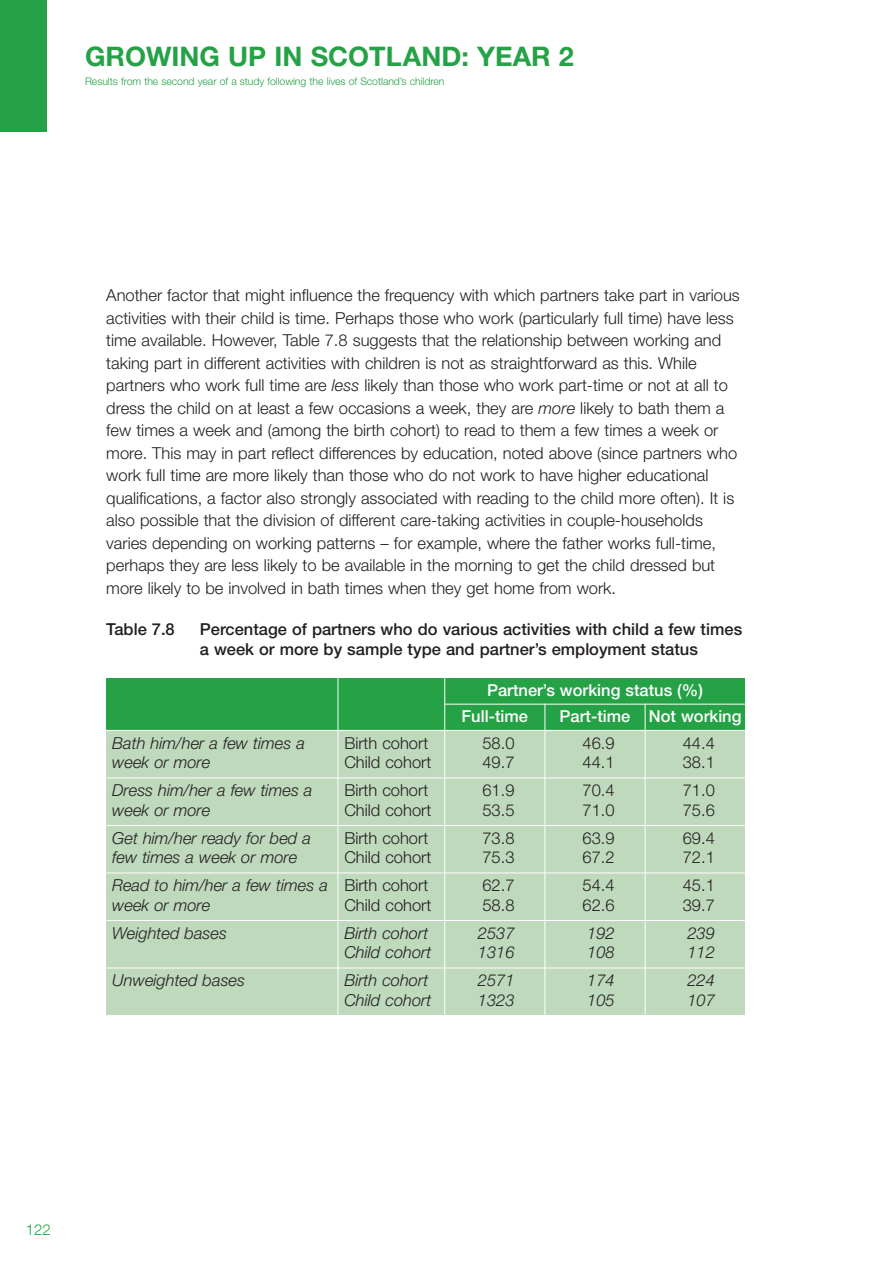
<style>
.page{position:relative;width:893px;height:1263px;background:#fff}
.page>*{position:absolute;margin:0;border:0;box-sizing:border-box;transform-origin:0 0}
.t1{font:700 27px "Helvetica Neue";color:#25a146}
.t2{font:300 16.5px/19.5px "Helvetica Neue";color:#231f20}
.t3{font:italic 300 16.5px/19.5px "Helvetica Neue";color:#231f20}
.t4{font:500 16.5px/20.2px "Helvetica Neue";color:#231f20}
.t5{font:500 16.5px/26.2px "Helvetica Neue";color:#fff}
.t6{font:300 15px "Helvetica Neue";color:#25a146}
.t7{font:300 10.5px "Helvetica Neue";letter-spacing:-.005em;color:#25a146}
.s1{font-style:italic}
</style>
<div class="page">
<div style="left:0;top:0;width:47px;height:132px;background:#25a146"></div>
<div style="left:106px;top:678px;width:339px;height:52px;background:#25a146"></div>
<div style="left:445px;top:678px;width:300px;height:26px;background:#25a146"></div>
<div style="left:445px;top:704px;width:100px;height:26px;background:#25a146"></div>
<div style="left:545px;top:704px;width:100px;height:26px;background:#25a146"></div>
<div style="left:645px;top:704px;width:100px;height:26px;background:#25a146"></div>
<div style="left:106px;top:730px;width:232px;height:48px;background:#bed9bb"></div>
<div style="left:338px;top:730px;width:107px;height:48px;background:#bed9bb"></div>
<div style="left:445px;top:730px;width:100px;height:48px;background:#bed9bb"></div>
<div style="left:545px;top:730px;width:100px;height:48px;background:#bed9bb"></div>
<div style="left:645px;top:730px;width:100px;height:48px;background:#bed9bb"></div>
<div style="left:106px;top:778px;width:232px;height:47px;background:#bed9bb"></div>
<div style="left:338px;top:778px;width:107px;height:47px;background:#bed9bb"></div>
<div style="left:445px;top:778px;width:100px;height:47px;background:#bed9bb"></div>
<div style="left:545px;top:778px;width:100px;height:47px;background:#bed9bb"></div>
<div style="left:645px;top:778px;width:100px;height:47px;background:#bed9bb"></div>
<div style="left:106px;top:825px;width:232px;height:48px;background:#bed9bb"></div>
<div style="left:338px;top:825px;width:107px;height:48px;background:#bed9bb"></div>
<div style="left:445px;top:825px;width:100px;height:48px;background:#bed9bb"></div>
<div style="left:545px;top:825px;width:100px;height:48px;background:#bed9bb"></div>
<div style="left:645px;top:825px;width:100px;height:48px;background:#bed9bb"></div>
<div style="left:106px;top:873px;width:232px;height:47px;background:#bed9bb"></div>
<div style="left:338px;top:873px;width:107px;height:47px;background:#bed9bb"></div>
<div style="left:445px;top:873px;width:100px;height:47px;background:#bed9bb"></div>
<div style="left:545px;top:873px;width:100px;height:47px;background:#bed9bb"></div>
<div style="left:645px;top:873px;width:100px;height:47px;background:#bed9bb"></div>
<div style="left:106px;top:920px;width:232px;height:48px;background:#bed9bb"></div>
<div style="left:338px;top:920px;width:107px;height:48px;background:#bed9bb"></div>
<div style="left:445px;top:920px;width:100px;height:48px;background:#bed9bb"></div>
<div style="left:545px;top:920px;width:100px;height:48px;background:#bed9bb"></div>
<div style="left:645px;top:920px;width:100px;height:48px;background:#bed9bb"></div>
<div style="left:106px;top:968px;width:232px;height:48px;background:#bed9bb"></div>
<div style="left:338px;top:968px;width:107px;height:48px;background:#bed9bb"></div>
<div style="left:445px;top:968px;width:100px;height:48px;background:#bed9bb"></div>
<div style="left:545px;top:968px;width:100px;height:48px;background:#bed9bb"></div>
<div style="left:645px;top:968px;width:100px;height:48px;background:#bed9bb"></div>
<hr style="left:338px;top:678px;width:1px;height:338px;background:#fff">
<hr style="left:444px;top:678px;width:1px;height:338px;background:#fff">
<hr style="left:544px;top:704px;width:1px;height:312px;background:#fff">
<hr style="left:645px;top:704px;width:1px;height:312px;background:#fff">
<hr style="left:444px;top:704px;width:301px;height:1px;background:#fff">
<hr style="left:106px;top:730px;width:639px;height:1px;background:#fff">
<hr style="left:106px;top:778px;width:639px;height:1px;background:#fff">
<hr style="left:106px;top:825px;width:639px;height:1px;background:#fff">
<hr style="left:106px;top:873px;width:639px;height:1px;background:#fff">
<hr style="left:106px;top:920px;width:639px;height:1px;background:#fff">
<hr style="left:106px;top:968px;width:639px;height:1px;background:#fff">
<hr style="left:106px;top:1015px;width:639px;height:1px;background:#fff">
<h1 class="t1" style="left:85px;top:47px;width:490px">GROWING UP IN SCOTLAND: YEAR 2</h1>
<p class="t7" style="left:85px;top:78px;width:361px">Results from the second year of a study following the lives of Scotland’s children</p>
<p class="t2" style="left:106px;top:285px;width:635px;line-height:22.5px">Another factor that might influence the frequency with which partners take part in various activities with their child is time. Perhaps those who work (particularly full time) have less time available. However, Table 7.8 suggests that the relationship between working and taking part in different activities with children is not as straightforward as this. While partners who work full time are <span class="s1">less</span> likely than those who work part-time or not at all to dress the child on at least a few occasions a week, they are <span class="s1">more</span> likely to bath them a few times a week and (among the birth cohort) to read to them a few times a week or more. This may in part reflect differences by education, noted above (since partners who work full time are more likely than those who do not work to have higher educational qualifications, a factor also strongly associated with reading to the child more often). It is also possible that the division of different care-taking activities in couple-households varies depending on working patterns – for example, where the father works full-time, perhaps they are less likely to be available in the morning to get the child dressed but more likely to be involved in bath times when they get home from work.</p>
<p class="t4" style="left:106px;top:621px;width:70px">Table 7.8</p>
<p class="t4" style="left:200px;top:621px;width:544px">Percentage of partners who do various activities with child a few times a week or more by sample type and partner’s employment status</p>
<p class="t5" style="left:461px;top:679px;width:243px;text-indent:26px">Partner’s working status (%)<br>Full-time</p>
<p class="t5" style="left:559px;top:705px;width:183px">Part-time Not working</p>
<p class="t3" style="left:112px;top:734px;width:194px">Bath him/her a few times a week or more</p>
<p class="t2" style="left:344px;top:734px;width:88px">Birth cohort<br>Child cohort</p>
<p class="t2" style="left:482px;top:734px;width:34px">58.0<br>49.7</p>
<p class="t2" style="left:583px;top:734px;width:34px">46.9<br>44.1</p>
<p class="t2" style="left:683px;top:734px;width:34px">44.4<br>38.1</p>
<p class="t3" style="left:112px;top:782px;width:202px">Dress him/her a few times a week or more</p>
<p class="t2" style="left:344px;top:782px;width:88px">Birth cohort<br>Child cohort</p>
<p class="t2" style="left:482px;top:782px;width:34px">61.9<br>53.5</p>
<p class="t2" style="left:583px;top:782px;width:34px">70.4<br>71.0</p>
<p class="t2" style="left:683px;top:782px;width:34px">71.0<br>75.6</p>
<p class="t3" style="left:112px;top:830px;width:200px">Get him/her ready for bed a few times a week or more</p>
<p class="t2" style="left:344px;top:830px;width:88px">Birth cohort<br>Child cohort</p>
<p class="t2" style="left:482px;top:830px;width:34px">73.8<br>75.3</p>
<p class="t2" style="left:583px;top:830px;width:34px">63.9<br>67.2</p>
<p class="t2" style="left:683px;top:830px;width:34px">69.4<br>72.1</p>
<p class="t3" style="left:112px;top:877px;width:217px">Read to him/her a few times a week or more</p>
<p class="t2" style="left:344px;top:877px;width:88px">Birth cohort<br>Child cohort</p>
<p class="t2" style="left:482px;top:877px;width:34px">62.7<br>58.8</p>
<p class="t2" style="left:583px;top:877px;width:34px">54.4<br>62.6</p>
<p class="t2" style="left:683px;top:877px;width:34px">45.1<br>39.7</p>
<p class="t3" style="left:112px;top:925px;width:116px">Weighted bases</p>
<p class="t3" style="left:344px;top:925px;width:88px">Birth cohort<br>Child cohort</p>
<p class="t3" style="left:478px;top:925px;width:38px">2537<br>1316</p>
<p class="t3" style="left:587px;top:925px;width:29px">192<br>108</p>
<p class="t3" style="left:687px;top:925px;width:29px">239<br>112</p>
<p class="t3" style="left:112px;top:972px;width:134px">Unweighted bases</p>
<p class="t3" style="left:344px;top:972px;width:88px">Birth cohort<br>Child cohort</p>
<p class="t3" style="left:478px;top:972px;width:38px">2571<br>1323</p>
<p class="t3" style="left:587px;top:972px;width:29px">174<br>105</p>
<p class="t3" style="left:687px;top:972px;width:29px">224<br>107</p>
<p class="t6" style="left:26px;top:1225px;width:27px">122</p>
</div>
